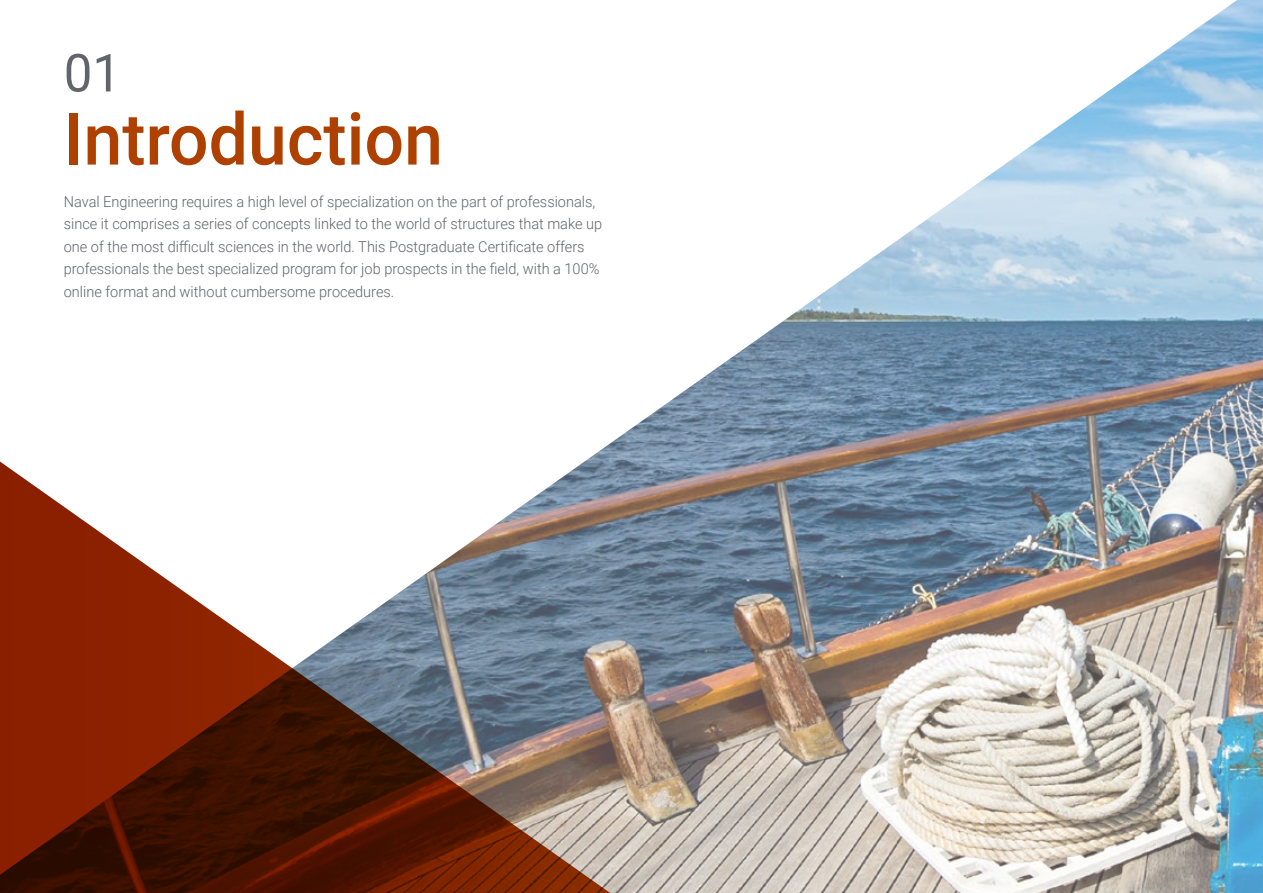
<style>
.page{position:relative;width:1263px;height:893px;background:#fff}
.page>*{position:absolute;margin:0;border:0;box-sizing:border-box;transform-origin:0 0}
.t1{font:500 72px "Roboto";color:#ae4000}
.t2{font:52.5px "Roboto";color:#61646a}
.t3{font:300 15px/22.5px "Roboto";color:#61646a}
</style>
<div class="page">
<img style="left:606px;top:0;width:657px;height:893px">
<svg style="left:0;top:446px;width:640px;height:447px"></svg>
<h2 class="t2" style="left:64px;top:36px;width:59px">01</h2>
<h1 class="t1" style="left:64px;top:89px;width:381px">Introduction</h1>
<p class="t3" style="left:64px;top:190px;width:540px">Naval Engineering requires a high level of specialization on the part of professionals, since it comprises a series of concepts linked to the world of structures that make up one of the most difficult sciences in the world. This Postgraduate Certificate offers professionals the best specialized program for job prospects in the field, with a 100% online format and without cumbersome procedures.</p>
</div>
